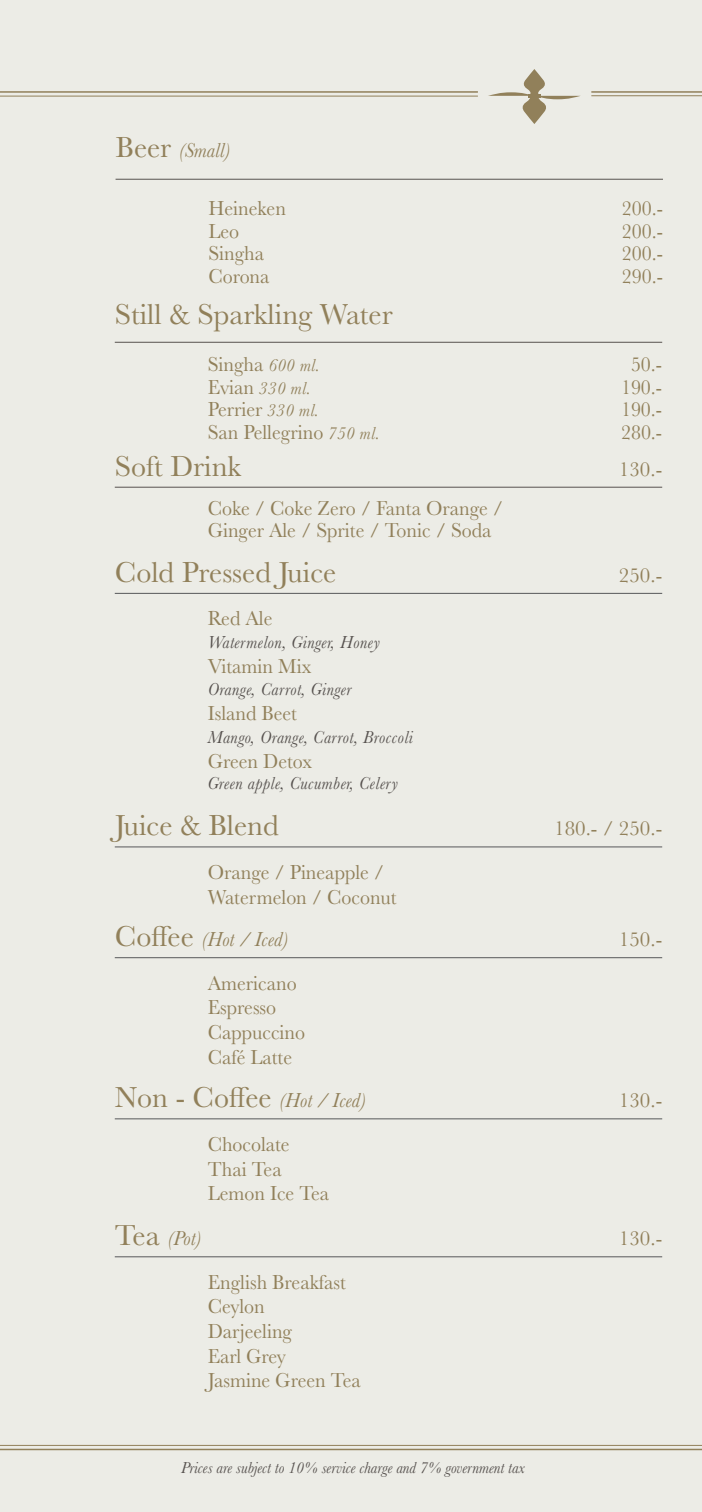
<style>
.page{position:relative;width:702px;height:1512px;background:#ecece6}
.page>*{position:absolute;margin:0;border:0;box-sizing:border-box;transform-origin:0 0}
.t1{font:30px "Baskerville";color:#91805a}
.Paragraph_Style_2{font:21px "Baskerville";color:#91805a;scale:.95 1}
.Paragraph_Style_2-2{font:21px "Baskerville";color:#91805a}
.t2{font:italic 21px "Baskerville";color:#91805a;scale:.95 1}
.Paragraph_Style_2-3{font:italic 18px "Baskerville";letter-spacing:.025em;color:#57524f;scale:.95 1}
.t3{font:italic 18px "Baskerville";color:#91805a;scale:.95 1}
.t4{font:italic 16.5px "Baskerville";color:#57524f;scale:.95 1}
.s1{font-style:normal;font-size:30px}
.s2{font-style:italic;font-size:18px}
.s3{font-style:normal;font-size:21px}
.s4{font-style:italic;font-size:21px}
</style>
<div class="page">
<hr style="left:0;top:1449px;width:702px;height:1px;background:#91805a">
<hr style="left:0;top:1445px;width:702px;height:1px;background:#91805a">
<svg style="left:488px;top:69px;width:93px;height:55px"></svg>
<hr style="left:528px;top:94px;width:13px;height:4px;background:#91805a">
<hr style="left:0;top:91px;width:478px;height:2px;background:#91805a">
<hr style="left:0;top:96px;width:478px;height:1px;background:#91805a">
<hr style="left:591px;top:91px;width:111px;height:2px;background:#91805a">
<hr style="left:591px;top:95px;width:111px;height:1px;background:#91805a">
<hr style="left:115px;top:593px;width:547px;height:1px;background:#57585a">
<hr style="left:115px;top:847px;width:547px;height:1px;background:#57585a">
<hr style="left:115px;top:957px;width:547px;height:1px;background:#57585a">
<hr style="left:115px;top:1118px;width:547px;height:1px;background:#57585a">
<hr style="left:115px;top:1256px;width:547px;height:1px;background:#57585a">
<hr style="left:115px;top:487px;width:547px;height:1px;background:#57524f">
<hr style="left:115px;top:342px;width:547px;height:1px;background:#57524f">
<hr style="left:116px;top:179px;width:547px;height:1px;background:#57524f">
<p class="t2" style="left:116px;top:136px;width:123px"><span class="s1">Beer</span> (Small)</p>
<p class="Paragraph_Style_2" style="left:208px;top:195px;width:83px">Heineken</p>
<p class="Paragraph_Style_2" style="left:622px;top:195px;width:45px">200.-</p>
<p class="Paragraph_Style_2" style="left:208px;top:217px;width:34px">Leo</p>
<p class="Paragraph_Style_2" style="left:622px;top:217px;width:45px">200.-</p>
<p class="Paragraph_Style_2" style="left:208px;top:240px;width:60px">Singha</p>
<p class="Paragraph_Style_2" style="left:622px;top:240px;width:45px">200.-</p>
<p class="Paragraph_Style_2" style="left:208px;top:262px;width:66px">Corona</p>
<p class="Paragraph_Style_2" style="left:622px;top:262px;width:45px">290.-</p>
<p class="t1" style="left:115px;top:296px;width:279px">Still &amp; Sparkling Water</p>
<p class="Paragraph_Style_2" style="left:208px;top:351px;width:120px">Singha <span class="s2">600 ml.</span></p>
<p class="Paragraph_Style_2" style="left:631px;top:351px;width:34px">50.-</p>
<p class="t3" style="left:208px;top:376px;width:110px"><span class="s3">Evian</span> 330 ml.</p>
<p class="Paragraph_Style_2" style="left:621px;top:374px;width:45px">190.-</p>
<p class="Paragraph_Style_2" style="left:208px;top:396px;width:119px">Perrier <span class="s2">330 ml.</span></p>
<p class="Paragraph_Style_2" style="left:621px;top:396px;width:45px">190.-</p>
<p class="Paragraph_Style_2" style="left:208px;top:419px;width:183px">San Pellegrino <span class="s2">750 ml.</span></p>
<p class="Paragraph_Style_2" style="left:621px;top:419px;width:45px">280.-</p>
<p class="t1" style="left:115px;top:447px;width:128px">Soft Drink</p>
<p class="Paragraph_Style_2-2" style="left:619px;top:456px;width:45px">130.-</p>
<p class="Paragraph_Style_2" style="left:208px;top:495px;width:313px">Coke / Coke Zero / Fanta Orange /</p>
<p class="Paragraph_Style_2" style="left:208px;top:517px;width:300px">Ginger Ale / Sprite / Tonic / Soda</p>
<p class="t1" style="left:115px;top:553px;width:223px">Cold Pressed Juice</p>
<p class="Paragraph_Style_2-2" style="left:619px;top:562px;width:45px">250.-</p>
<p class="Paragraph_Style_2" style="left:208px;top:605px;width:70px">Red Ale</p>
<p class="Paragraph_Style_2-3" style="left:208px;top:630px;width:183px">Watermelon, Ginger, Honey</p>
<p class="Paragraph_Style_2" style="left:208px;top:652px;width:111px">Vitamin Mix</p>
<p class="Paragraph_Style_2-3" style="left:208px;top:677px;width:153px">Orange, Carrot, Ginger</p>
<p class="Paragraph_Style_2" style="left:208px;top:700px;width:96px">Island Beet</p>
<p class="Paragraph_Style_2-3" style="left:208px;top:725px;width:218px">Mango, Orange, Carrot, Broccoli</p>
<p class="Paragraph_Style_2" style="left:208px;top:747px;width:111px">Green Detox</p>
<p class="Paragraph_Style_2-3" style="left:208px;top:771px;width:202px">Green apple, Cucumber, Celery</p>
<p class="t1" style="left:115px;top:807px;width:166px">Juice &amp; Blend</p>
<p class="Paragraph_Style_2-2" style="left:554px;top:815px;width:110px">180.- / 250.-</p>
<p class="Paragraph_Style_2" style="left:208px;top:859px;width:187px">Orange / Pineapple /</p>
<p class="Paragraph_Style_2" style="left:208px;top:883px;width:200px">Watermelon / Coconut</p>
<p class="t2" style="left:115px;top:925px;width:184px"><span class="s1">Coffee</span> (Hot / Iced)</p>
<p class="Paragraph_Style_2-2" style="left:619px;top:926px;width:45px">150.-</p>
<p class="Paragraph_Style_2" style="left:208px;top:970px;width:95px">Americano</p>
<p class="Paragraph_Style_2" style="left:208px;top:994px;width:74px">Espresso</p>
<p class="Paragraph_Style_2" style="left:208px;top:1019px;width:104px">Cappuccino</p>
<p class="Paragraph_Style_2" style="left:208px;top:1044px;width:90px">Café Latte</p>
<p class="t1" style="left:115px;top:1079px;width:253px">Non - Coffee <span class="s4">(Hot / Iced)</span></p>
<p class="Paragraph_Style_2-2" style="left:619px;top:1087px;width:45px">130.-</p>
<p class="Paragraph_Style_2" style="left:208px;top:1131px;width:88px">Chocolate</p>
<p class="Paragraph_Style_2" style="left:208px;top:1155px;width:79px">Thai Tea</p>
<p class="Paragraph_Style_2" style="left:208px;top:1180px;width:130px">Lemon Ice Tea</p>
<p class="t2" style="left:115px;top:1225px;width:93px"><span class="s1">Tea</span> (Pot)</p>
<p class="Paragraph_Style_2-2" style="left:619px;top:1225px;width:45px">130.-</p>
<p class="Paragraph_Style_2" style="left:208px;top:1269px;width:147px">English Breakfast</p>
<p class="Paragraph_Style_2" style="left:208px;top:1293px;width:62px">Ceylon</p>
<p class="Paragraph_Style_2" style="left:208px;top:1318px;width:90px">Darjeeling</p>
<p class="Paragraph_Style_2" style="left:208px;top:1343px;width:84px">Earl Grey</p>
<p class="Paragraph_Style_2" style="left:208px;top:1367px;width:163px">Jasmine Green Tea</p>
<p class="t4" style="left:181px;top:1457px;width:363px">Prices are subject to 10% service charge and 7% government tax</p>
</div>
